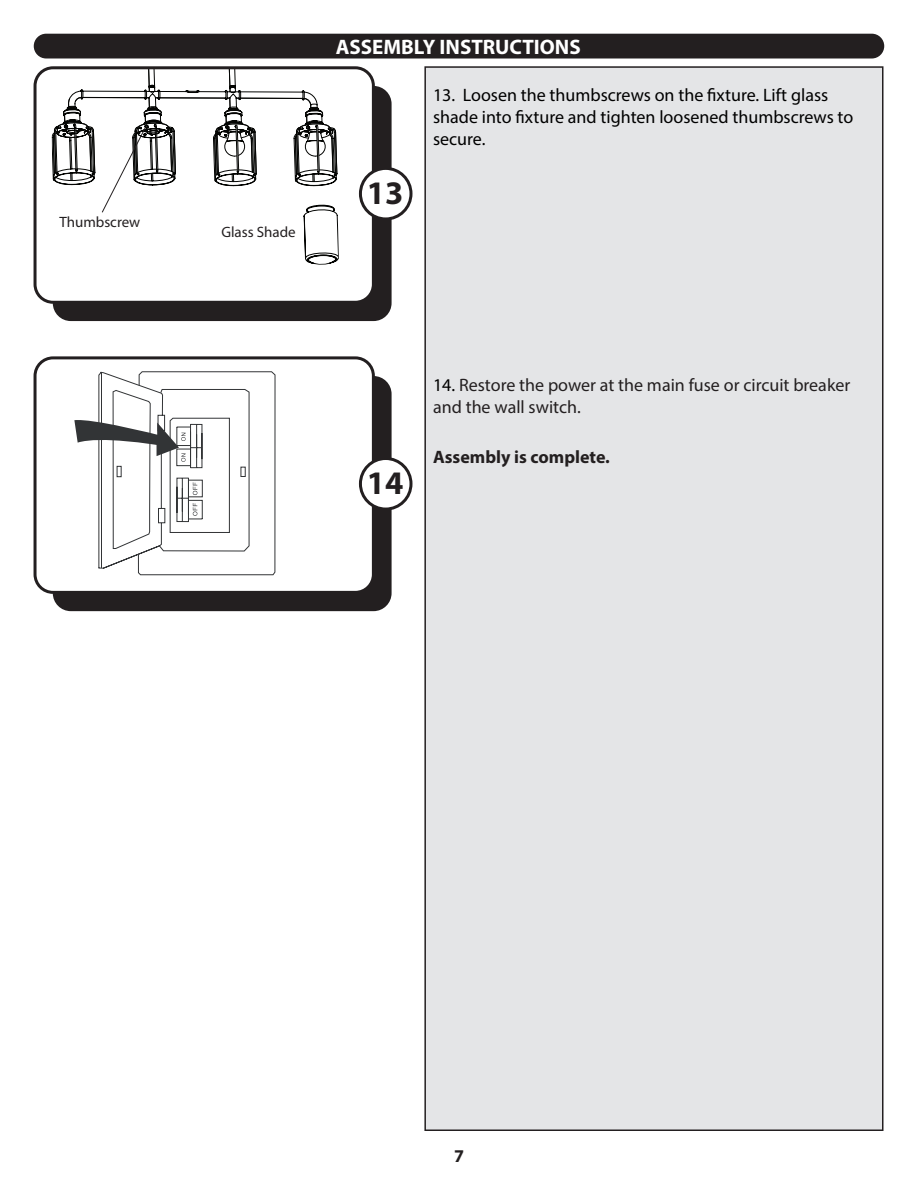
<style>
.page{position:relative;width:918px;height:1188px;background:#fff}
.page>*{position:absolute;margin:0;border:0;box-sizing:border-box;transform-origin:0 0}
.t1{font:700 33px "Myriad Pro";color:#231f20}
.t2{font:700 21px "Myriad Pro";color:#fff}
.Numbered_text_box{font:18px/21.6px "Myriad Pro";color:#000}
.Numbered_text_box-2{font:18px/21.6px "Myriad Pro";color:#231f20}
.Numbered_text_box-3{font:700 18px "Myriad Pro";color:#231f20}
.t3{font:15px "Myriad Pro";color:#231f20}
.s1{color:#000}
</style>
<div class="page">
<div style="left:425px;top:67px;width:458px;height:1063px;background:#e4e5e7"></div>
<div style="left:34px;top:34px;width:850px;height:25px;background:#231f20;border-radius:12px"></div>
<div style="left:53px;top:86px;width:339px;height:235px;background:#231f20;border-radius:18px"></div>
<div style="left:35px;top:68px;width:338px;height:234px;background:#fff;border-radius:18px"></div>
<div style="left:34px;top:66px;width:341px;height:238px;border:3px solid #231f20;border-radius:18px"></div>
<div style="left:53px;top:376px;width:339px;height:235px;background:#231f20;border-radius:18px"></div>
<div style="left:35px;top:358px;width:338px;height:234px;background:#fff;border-radius:18px"></div>
<div style="left:34px;top:356px;width:341px;height:238px;border:3px solid #231f20;border-radius:18px"></div>
<svg style="left:52px;top:68px;width:287px;height:197px"></svg>
<div style="left:360px;top:168px;width:51px;height:51px;background:#fff;border-radius:50%"></div>
<div style="left:359px;top:167px;width:53px;height:53px;border:3px solid #231f20;border-radius:50%"></div>
<div style="left:360px;top:458px;width:51px;height:51px;background:#fff;border-radius:50%"></div>
<div style="left:359px;top:457px;width:53px;height:54px;border:3px solid #231f20;border-radius:50%"></div>
<svg style="left:74px;top:371px;width:202px;height:205px"></svg>
<p class="t3" style="left:59px;top:213px;width:82px">Thumbscrew</p>
<p class="t3" style="left:221px;top:223px;width:76px">Glass Shade</p>
<p class="t2" style="left:336px;top:33px;width:247px">ASSEMBLY INSTRUCTIONS</p>
<p class="Numbered_text_box" style="left:433px;top:84px;width:422px">13. Loosen the thumbscrews on the fixture. Lift glass shade into fixture and tighten loosened thumbscrews to secure.</p>
<p class="t1" style="left:367px;top:171px;width:38px">13</p>
<p class="t1" style="left:367px;top:461px;width:38px">14</p>
<p class="Numbered_text_box-2" style="left:433px;top:374px;width:419px"><span class="s1">14.</span> Restore the power at the main fuse or circuit breaker and the wall switch.</p>
<p class="Numbered_text_box-3" style="left:433px;top:445px;width:178px">Assembly is complete.</p>
<p class="Numbered_text_box-3" style="left:454px;top:1144px;width:11px">7</p>
</div>
